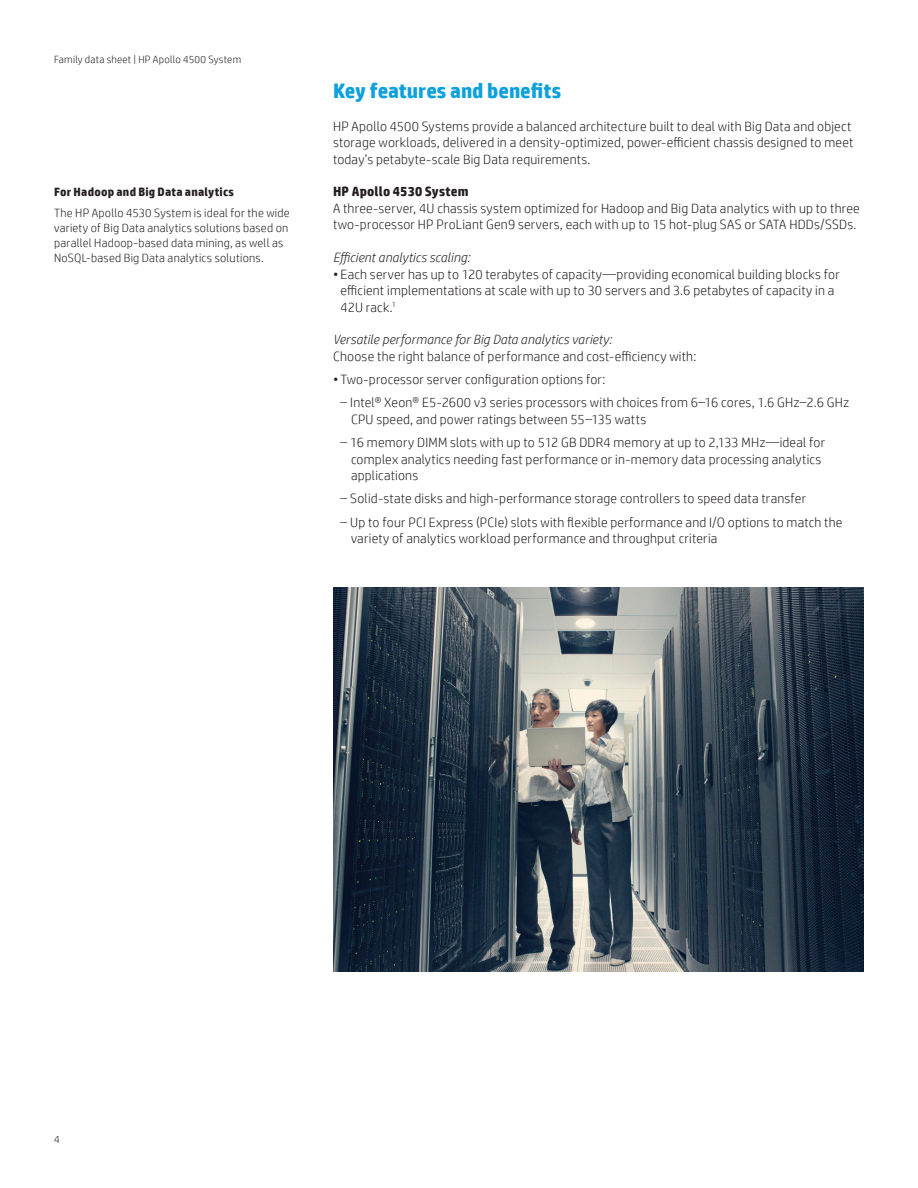
<style>
.page{position:relative;width:918px;height:1188px;background:#fff}
.page>*{position:absolute;margin:0;border:0;box-sizing:border-box;transform-origin:0 0}
.t1{font:700 21px "HP Simplified";letter-spacing:-.005em;color:#0ca0dd}
.t2{font:300 13.5px/16.5px "HP Simplified";letter-spacing:.015em;color:#231f20}
.t3{font:italic 300 13.5px "HP Simplified";letter-spacing:.01em;color:#231f20}
.t4{font:700 13.5px "HP Simplified";letter-spacing:.015em;color:#231f20}
.t5{font:300 12px/15px "HP Simplified";letter-spacing:.02em;color:#231f20}
.t6{font:700 12px "HP Simplified";letter-spacing:.02em;color:#231f20}
.t7{font:300 10.5px "HP Simplified";letter-spacing:.025em;color:#231f20}
</style>
<div class="page">
<img style="left:333px;top:588px;width:531px;height:384px">
<p class="t7" style="left:54px;top:53px;width:189px">Family data sheet | HP Apollo 4500 System</p>
<p class="t6" style="left:54px;top:184px;width:182px">For Hadoop and Big Data analytics</p>
<p class="t5" style="left:54px;top:205px;width:237px">The HP Apollo 4530 System is ideal for the wide variety of Big Data analytics solutions based on parallel Hadoop-based data mining, as well as NoSQL-based Big Data analytics solutions.</p>
<h1 class="t1" style="left:333px;top:78px;width:230px">Key features and benefits</h1>
<p class="t2" style="left:333px;top:118px;width:522px">HP Apollo 4500 Systems provide a balanced architecture built to deal with Big Data and object storage workloads, delivered in a density-optimized, power-efficient chassis designed to meet today’s petabyte-scale Big Data requirements.</p>
<p class="t4" style="left:333px;top:184px;width:137px">HP Apollo 4530 System</p>
<p class="t2" style="left:333px;top:200px;width:528px">A three-server, 4U chassis system optimized for Hadoop and Big Data analytics with up to three two-processor HP ProLiant Gen9 servers, each with up to 15 hot-plug SAS or SATA HDDs/SSDs.</p>
<p class="t3" style="left:333px;top:250px;width:138px">Efficient analytics scaling:</p>
<p class="t2" style="left:341px;top:266px;width:501px;text-indent:-8px">• Each server has up to 120 terabytes of capacity—providing economical building blocks for efficient implementations at scale with up to 30 servers and 3.6 petabytes of capacity in a<br>42U rack.<sup>1</sup></p>
<p class="t3" style="left:333px;top:332px;width:280px">Versatile performance for Big Data analytics variety:</p>
<p class="t2" style="left:333px;top:348px;width:365px">Choose the right balance of performance and cost-efficiency with:</p>
<p class="t2" style="left:333px;top:371px;width:274px">• Two-processor server configuration options for:</p>
<p class="t2" style="left:351px;top:394px;width:500px;text-indent:-11px">– Intel® Xeon® E5-2600 v3 series processors with choices from 6–16 cores, 1.6 GHz–2.6 GHz<br>CPU speed, and power ratings between 55–135 watts</p>
<p class="t2" style="left:351px;top:434px;width:476px;text-indent:-11px">– 16 memory DIMM slots with up to 512 GB DDR4 memory at up to 2,133 MHz—ideal for complex analytics needing fast performance or in-memory data processing analytics applications</p>
<p class="t2" style="left:341px;top:490px;width:467px">– Solid-state disks and high-performance storage controllers to speed data transfer</p>
<p class="t2" style="left:351px;top:513px;width:493px;text-indent:-11px">– Up to four PCI Express (PCIe) slots with flexible performance and I/O options to match the variety of analytics workload performance and throughput criteria</p>
<p class="t7" style="left:54px;top:1133px;width:7px">4</p>
</div>
